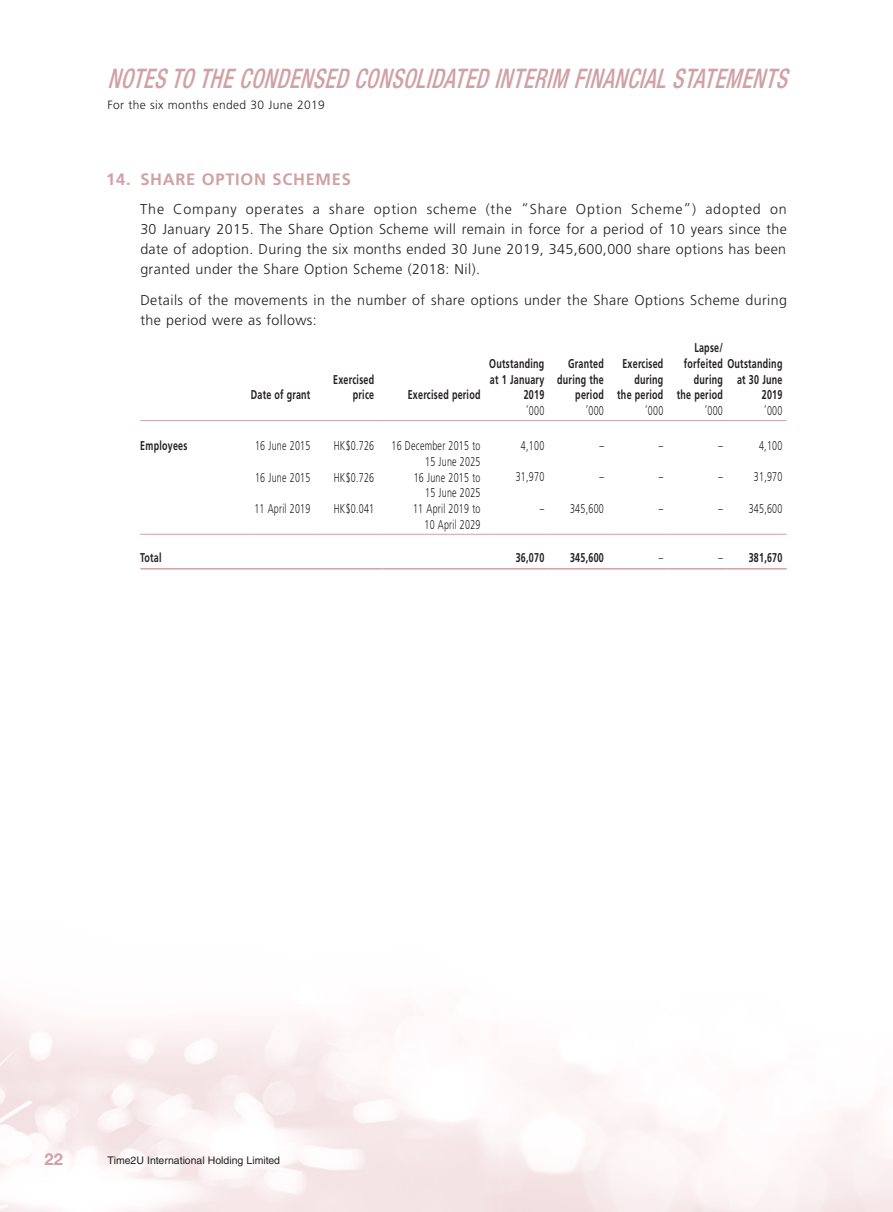
<style>
.page{position:relative;width:893px;height:1212px;background:#fff}
.page>*{position:absolute;margin:0;border:0;box-sizing:border-box;transform-origin:0 0}
.t1{font:italic 500 condensed 27px "Helvetica Neue LT Std";color:#d0a1a6;scale:.8 1}
.t2{font:700 16.5px "Frutiger LT Std";letter-spacing:.045em;color:#d0a1a6}
.t3{font:700 16.5px "Helvetica Neue LT Std";color:#d0a1a6}
.t4{font:300 14.25px/20.2px "Frutiger LT Std";letter-spacing:.03em;color:#231f20;text-align:justify}
.t5{font:700 12.75px/15.8px "Frutiger LT Std";letter-spacing:.03em;color:#231f20;text-align:right;scale:.7 1}
.t6{font:300 12.75px/15.8px "Frutiger LT Std";letter-spacing:.03em;color:#231f20;text-align:right;scale:.7 1}
.t7{font:300 12px "Frutiger LT Std";letter-spacing:.03em;color:#231f20}
.t8{font:10.5px "Helvetica LT Std";color:#231f20}
.s1{font-weight:300}
</style>
<div class="page">
<hr style="left:140px;top:420px;width:111px;height:1px;background:#d0a1a6">
<hr style="left:251px;top:420px;width:68px;height:1px;background:#d0a1a6">
<hr style="left:319px;top:420px;width:64px;height:1px;background:#d0a1a6">
<hr style="left:383px;top:420px;width:106px;height:1px;background:#d0a1a6">
<hr style="left:489px;top:420px;width:60px;height:1px;background:#d0a1a6">
<hr style="left:549px;top:420px;width:59px;height:1px;background:#d0a1a6">
<hr style="left:608px;top:420px;width:60px;height:1px;background:#d0a1a6">
<hr style="left:668px;top:420px;width:59px;height:1px;background:#d0a1a6">
<hr style="left:727px;top:420px;width:60px;height:1px;background:#d0a1a6">
<hr style="left:140px;top:534px;width:111px;height:1px;background:#d0a1a6">
<hr style="left:251px;top:534px;width:68px;height:1px;background:#d0a1a6">
<hr style="left:319px;top:534px;width:64px;height:1px;background:#d0a1a6">
<hr style="left:383px;top:534px;width:106px;height:1px;background:#d0a1a6">
<hr style="left:489px;top:534px;width:60px;height:1px;background:#d0a1a6">
<hr style="left:549px;top:534px;width:59px;height:1px;background:#d0a1a6">
<hr style="left:608px;top:534px;width:60px;height:1px;background:#d0a1a6">
<hr style="left:668px;top:534px;width:59px;height:1px;background:#d0a1a6">
<hr style="left:727px;top:534px;width:60px;height:1px;background:#d0a1a6">
<hr style="left:140px;top:568px;width:111px;height:1px;background:#d0a1a6">
<hr style="left:251px;top:568px;width:68px;height:1px;background:#d0a1a6">
<hr style="left:319px;top:568px;width:64px;height:1px;background:#d0a1a6">
<hr style="left:383px;top:568px;width:106px;height:1px;background:#d0a1a6">
<hr style="left:489px;top:568px;width:60px;height:1px;background:#d0a1a6">
<hr style="left:549px;top:568px;width:59px;height:1px;background:#d0a1a6">
<hr style="left:608px;top:568px;width:60px;height:1px;background:#d0a1a6">
<hr style="left:668px;top:568px;width:59px;height:1px;background:#d0a1a6">
<hr style="left:727px;top:568px;width:60px;height:1px;background:#d0a1a6">
<h1 class="t1" style="left:108px;top:62px;width:861px">NOTESTOTHECONDENSEDCONSOLIDATEDINTERIM FINANCIALSTATEMENTS</h1>
<p class="t7" style="left:108px;top:98px;width:219px">For the six months ended 30 June 2019</p>
<p class="t2" style="left:106px;top:169px;width:246px">14. SHARE OPTION SCHEMES</p>
<p class="t4" style="left:140px;top:199px;width:648px">The Company operates a share option scheme (the “Share Option Scheme”) adopted on 30 January 2015. The Share Option Scheme will remain in force for a period of 10 years since the date of adoption. During the six months ended 30 June 2019, 345,600,000 share options has been granted under the Share Option Scheme (2018: Nil).</p>
<p class="t4" style="left:140px;top:290px;width:648px">Details of the movements in the number of share options under the Share Options Scheme during the period were as follows:</p>
<p class="t5" style="left:251px;top:387px;width:87px">Date of grant</p>
<p class="t5" style="left:333px;top:371px;width:60px">Exercised price</p>
<p class="t5" style="left:408px;top:387px;width:105px">Exercised period</p>
<p class="t5" style="left:489px;top:356px;width:80px">Outstanding at 1 January<br>2019</p>
<p class="t5" style="left:557px;top:356px;width:68px">Granted during the period</p>
<p class="t5" style="left:617px;top:355px;width:67px">Exercised during the period</p>
<p class="t5" style="left:694px;top:340px;width:42px">Lapse/</p>
<p class="t5" style="left:684px;top:355px;width:143px">forfeited Outstanding</p>
<p class="t5" style="left:694px;top:371px;width:43px">during</p>
<p class="t5" style="left:677px;top:387px;width:67px">the period</p>
<p class="t5" style="left:737px;top:371px;width:66px">at 30 June<br>2019</p>
<p class="t6" style="left:526px;top:403px;width:27px">’000</p>
<p class="t6" style="left:586px;top:403px;width:27px">’000</p>
<p class="t6" style="left:645px;top:403px;width:27px">’000</p>
<p class="t6" style="left:705px;top:403px;width:27px">’000</p>
<p class="t6" style="left:764px;top:403px;width:27px">’000</p>
<p class="t5" style="left:140px;top:438px;width:69px">Employees</p>
<p class="t6" style="left:255px;top:438px;width:81px">16 June 2015</p>
<p class="t6" style="left:334px;top:438px;width:59px">HK$0.726</p>
<p class="t6" style="left:391px;top:438px;width:129px">16 December 2015 to<br>15 June 2025</p>
<p class="t6" style="left:521px;top:438px;width:35px">4,100</p>
<p class="t6" style="left:599px;top:438px;width:8px">–</p>
<p class="t6" style="left:659px;top:438px;width:8px">–</p>
<p class="t6" style="left:718px;top:438px;width:8px">–</p>
<p class="t6" style="left:759px;top:438px;width:35px">4,100</p>
<p class="t6" style="left:255px;top:469px;width:81px">16 June 2015</p>
<p class="t6" style="left:334px;top:469px;width:59px">HK$0.726</p>
<p class="t6" style="left:414px;top:469px;width:97px">16 June 2015 to<br>15 June 2025</p>
<p class="t6" style="left:516px;top:469px;width:42px">31,970</p>
<p class="t6" style="left:599px;top:469px;width:8px">–</p>
<p class="t6" style="left:659px;top:469px;width:8px">–</p>
<p class="t6" style="left:718px;top:469px;width:8px">–</p>
<p class="t6" style="left:754px;top:469px;width:42px">31,970</p>
<p class="t6" style="left:254px;top:501px;width:82px">11 April 2019</p>
<p class="t6" style="left:334px;top:501px;width:59px">HK$0.041</p>
<p class="t6" style="left:413px;top:501px;width:98px">11 April 2019 to<br>10 April 2029</p>
<p class="t6" style="left:540px;top:501px;width:93px">– 345,600</p>
<p class="t6" style="left:659px;top:501px;width:8px">–</p>
<p class="t6" style="left:718px;top:501px;width:93px">– 345,600</p>
<p class="t5" style="left:140px;top:549px;width:32px">Total</p>
<p class="t5" style="left:516px;top:549px;width:42px">36,070</p>
<p class="t5" style="left:570px;top:549px;width:50px">345,600</p>
<p class="t6" style="left:659px;top:549px;width:8px">–</p>
<p class="t5" style="left:718px;top:549px;width:93px"><span class="s1">–</span> 381,670</p>
<p class="t3" style="left:44px;top:1149px;width:20px">22</p>
<p class="t8" style="left:108px;top:1154px;width:174px">Time2U International Holding Limited</p>
</div>
